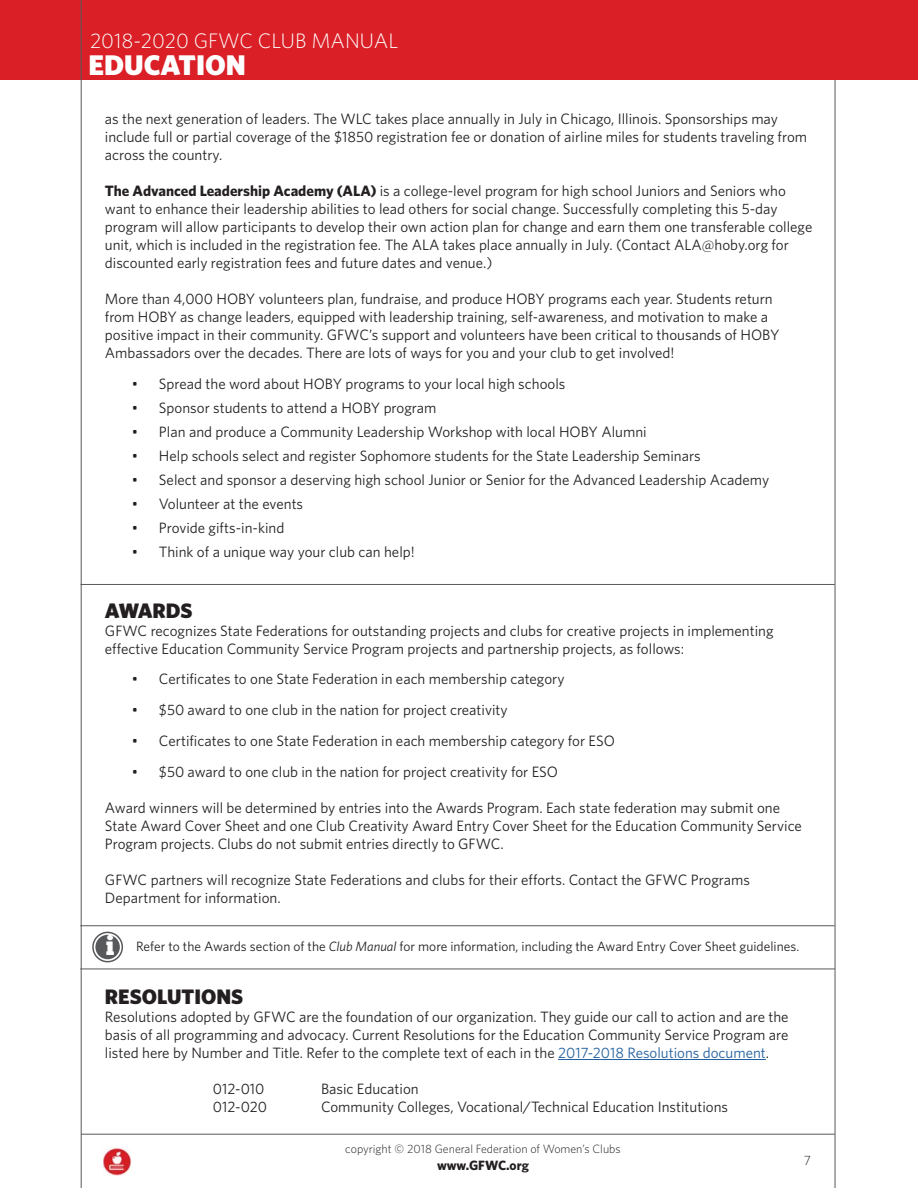
<style>
.page{position:relative;width:918px;height:1188px;background:#fff}
.page>*{position:absolute;margin:0;border:0;box-sizing:border-box;transform-origin:0 0}
.t1{font:900 28.5px "Whitney HTF";color:#fff}
.t2{font:300 21px "Whitney HTF";color:#fff}
.t3{font:900 21px "Whitney HTF";color:#231f20}
.t4{font:15px/18px "Whitney HTF";color:#231f20}
.t5{font:13.5px "Whitney HTF";color:#231f20}
.t6{font:700 13.5px "Whitney HTF";color:#231f20}
.t7{font:300 13.5px "Whitney HTF";color:#231f20}
.t8{font:300 12px "Whitney HTF";color:#231f20}
.s1{font-weight:700}
.s2{font-family:"Chunk Five";font-size:27px;color:#fff}
.s3{font-style:italic}
.s4{color:#215e9e}
</style>
<div class="page">
<img style="left:103px;top:1148px;width:28px;height:27px">
<hr style="left:81px;top:1134px;width:754px;height:1px;background:#58595b">
<hr style="left:835px;top:0;width:1px;height:1188px;background:#58595b">
<div style="left:0;top:0;width:918px;height:80px;background:#da1f26"></div>
<hr style="left:81px;top:0;width:1px;height:1188px;background:#58595b">
<hr style="left:558px;top:1059px;width:208px;height:1px;background:#215e9e">
<hr style="left:81px;top:584px;width:754px;height:1px;background:#58595b">
<hr style="left:80px;top:925px;width:755px;height:1px;background:#58595b">
<svg style="left:93px;top:932px;width:29px;height:30px"></svg>
<div style="left:92px;top:932px;width:31px;height:30px;border:2px solid #58595b;border-radius:50%"></div>
<div style="left:95px;top:935px;width:25px;height:24px;background:#58595b;border-radius:50%"></div>
<hr style="left:80px;top:969px;width:755px;height:1px;background:#58595b">
<h2 class="t2" style="left:90px;top:33px;width:310px">2018-2020 GFWC CLUB MANUAL</h2>
<h1 class="t1" style="left:89px;top:48px;width:159px">EDUCATION</h1>
<p class="t4" style="left:105px;top:111px;width:704px">as the next generation of leaders. The WLC takes place annually in July in Chicago, Illinois. Sponsorships may include full or partial coverage of the $1850 registration fee or donation of airline miles for students traveling from across the country.</p>
<p class="t4" style="left:105px;top:183px;width:709px"><span class="s1">The Advanced Leadership Academy (ALA)</span> is a college-level program for high school Juniors and Seniors who want to enhance their leadership abilities to lead others for social change. Successfully completing this 5-day program will allow participants to develop their own action plan for change and earn them one transferable college unit, which is included in the registration fee. The ALA takes place annually in July. (Contact ALA@hoby.org for discounted early registration fees and future dates and venue.)</p>
<p class="t4" style="left:105px;top:291px;width:676px">More than 4,000 HOBY volunteers plan, fundraise, and produce HOBY programs each year. Students return from HOBY as change leaders, equipped with leadership training, self-awareness, and motivation to make a positive impact in their community. GFWC’s support and volunteers have been critical to thousands of HOBY Ambassadors over the decades. There are lots of ways for you and your club to get involved!</p>
<p class="t4" style="left:132px;top:375px;width:435px">• Spread the word about HOBY programs to your local high schools</p>
<p class="t4" style="left:132px;top:399px;width:306px">• Sponsor students to attend a HOBY program</p>
<p class="t4" style="left:132px;top:423px;width:516px">• Plan and produce a Community Leadership Workshop with local HOBY Alumni</p>
<p class="t4" style="left:132px;top:447px;width:570px">• Help schools select and register Sophomore students for the State Leadership Seminars</p>
<p class="t4" style="left:132px;top:471px;width:639px">• Select and sponsor a deserving high school Junior or Senior for the Advanced Leadership Academy</p>
<p class="t4" style="left:132px;top:495px;width:173px">• Volunteer at the events</p>
<p class="t4" style="left:132px;top:519px;width:154px">• Provide gifts-in-kind</p>
<p class="t4" style="left:132px;top:543px;width:284px">• Think of a unique way your club can help!</p>
<h2 class="t3" style="left:105px;top:598px;width:89px">AWARDS</h2>
<p class="t4" style="left:105px;top:623px;width:670px">GFWC recognizes State Federations for outstanding projects and clubs for creative projects in implementing effective Education Community Service Program projects and partnership projects, as follows:</p>
<p class="t4" style="left:132px;top:671px;width:434px">• Certificates to one State Federation in each membership category</p>
<p class="t4" style="left:132px;top:702px;width:377px">• $50 award to one club in the nation for project creativity</p>
<p class="t4" style="left:132px;top:733px;width:485px">• Certificates to one State Federation in each membership category for ESO</p>
<p class="t4" style="left:132px;top:764px;width:428px">• $50 award to one club in the nation for project creativity for ESO</p>
<p class="t4" style="left:105px;top:800px;width:698px">Award winners will be determined by entries into the Awards Program. Each state federation may submit one<br>State Award Cover Sheet and one Club Creativity Award Entry Cover Sheet for the Education Community Service<br>Program projects. Clubs do not submit entries directly to GFWC.</p>
<p class="t4" style="left:105px;top:872px;width:647px">GFWC partners will recognize State Federations and clubs for their efforts. Contact the GFWC Programs<br>Department for information.</p>
<p class="t5" style="left:106px;top:941px;width:695px"><span class="s2">i</span> Refer to the Awards section of the <span class="s3">Club Manual</span> for more information, including the Award Entry Cover Sheet guidelines.</p>
<h2 class="t3" style="left:105px;top:984px;width:140px">RESOLUTIONS</h2>
<p class="t4" style="left:105px;top:1008px;width:685px;text-align:justify">Resolutions adopted by GFWC are the foundation of our organization. They guide our call to action and are the basis of all programming and advocacy. Current Resolutions for the Education Community Service Program are listed here by Number and Title. Refer to the complete text of each in the <span class="s4">2017-2018 Resolutions document</span>.</p>
<p class="t4" style="left:213px;top:1080px;width:53px">012-010</p>
<p class="t4" style="left:321px;top:1080px;width:99px">Basic Education</p>
<p class="t4" style="left:213px;top:1098px;width:56px">012-020</p>
<p class="t4" style="left:321px;top:1098px;width:409px">Community Colleges, Vocational/Technical Education Institutions</p>
<p class="t8" style="left:345px;top:1145px;width:277px">copyright © 2018 General Federation of Women’s Clubs</p>
<p class="t6" style="left:437px;top:1160px;width:93px">www.GFWC.org</p>
<p class="t7" style="left:804px;top:1155px;width:9px">7</p>
</div>
